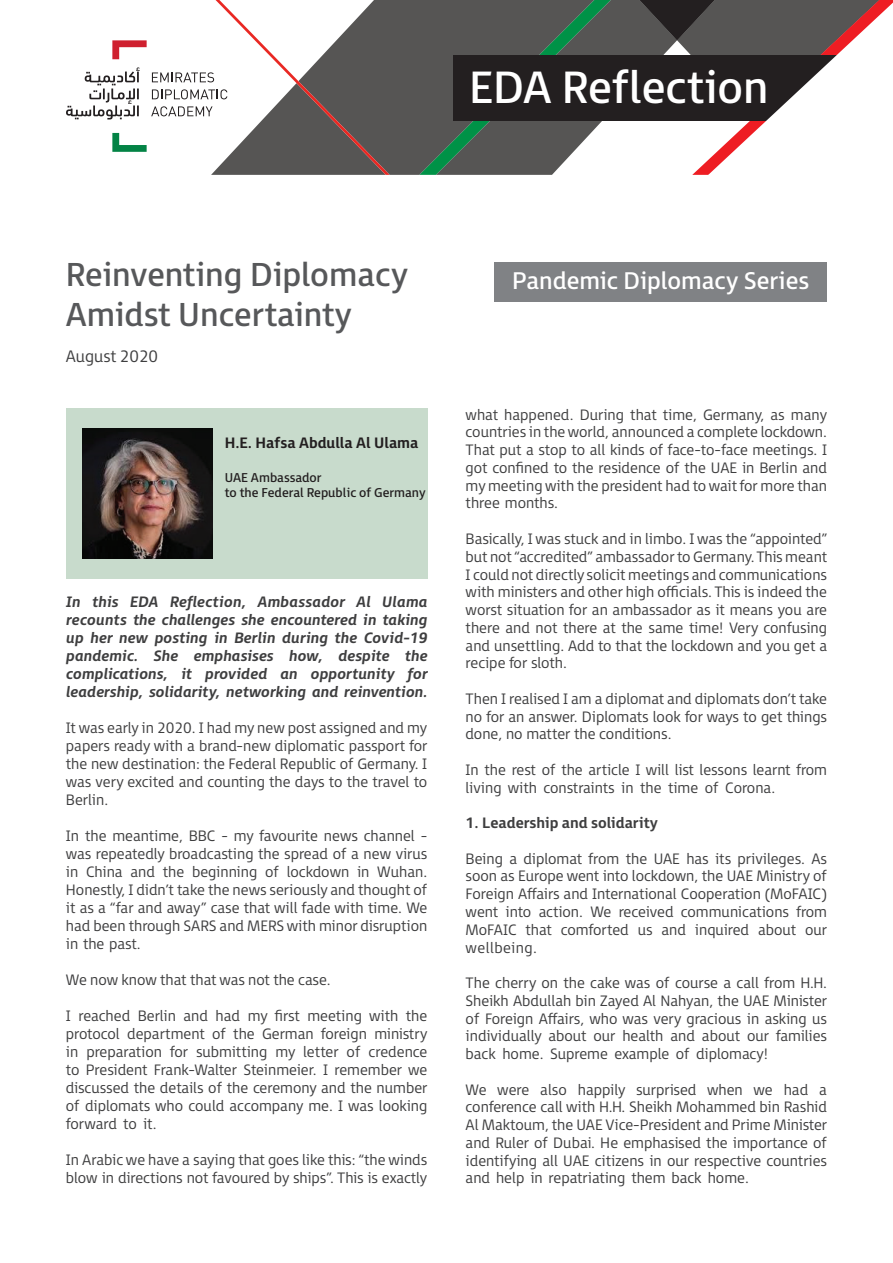
<style>
.page{position:relative;width:893px;height:1263px;background:#fff}
.page>*{position:absolute;margin:0;border:0;box-sizing:border-box;transform-origin:0 0}
.t1{font:45px "FS Millbank";color:#fff}
.t2{font:33px "FS Millbank";color:#57585a}
.t3{font:24px "FS Millbank";color:#fff}
.t4{font:300 16.5px "FS Millbank";color:#3e3e3f}
.t5{font:300 15px/17.7px "FS Millbank";color:#3e3e3f;text-align:justify}
.t6{font:italic 700 15px/18px "FS Millbank";color:#3e3e3f;text-align:justify}
.t7{font:700 15px "FS Millbank";color:#3e3e3f}
.t8{font:700 15px "FS Millbank";color:#231f20}
.t9{font:12.75px/15.3px "FS Millbank";color:#231f20}
</style>
<div class="page">
<div style="left:390px;top:0;width:29px;height:175px;background:#565554"></div>
<svg style="left:419px;top:0;width:277px;height:175px"></svg>
<svg style="left:66px;top:0;width:324px;height:175px"></svg>
<div style="left:453px;top:55px;width:421px;height:66px;background:#231f20"></div>
<svg style="left:696px;top:0;width:197px;height:175px"></svg>
<div style="left:66px;top:408px;width:361px;height:170px;background:#c8dbcc"></div>
<img style="left:83px;top:428px;width:130px;height:130px">
<div style="left:494px;top:262px;width:333px;height:40px;background:#808285"></div>
<h1 class="t1" style="left:469px;top:50px;width:301px">EDA Reflection</h1>
<h2 class="t2" style="left:66px;top:248px;width:344px">Reinventing Diplomacy</h2>
<h3 class="t3" style="left:512px;top:261px;width:299px">Pandemic Diplomacy Series</h3>
<h2 class="t2" style="left:66px;top:287px;width:287px">Amidst Uncertainty</h2>
<p class="t4" style="left:66px;top:342px;width:94px">August 2020</p>
<p class="t8" style="left:225px;top:431px;width:195px">H.E. Hafsa Abdulla Al Ulama</p>
<p class="t9" style="left:225px;top:468px;width:202px">UAE Ambassador<br>to the Federal Republic of Germany</p>
<p class="t6" style="left:66px;top:591px;width:363px">In this EDA Reflection, Ambassador Al Ulama recounts the challenges she encountered in taking up her new posting in Berlin during the Covid-19 pandemic. She emphasises how, despite the complications, it provided an opportunity for leadership, solidarity, networking and reinvention.</p>
<p class="t5" style="left:66px;top:717px;width:363px">It was early in 2020. I had my new post assigned and my papers ready with a brand-new diplomatic passport for the new destination: the Federal Republic of Germany. I was very excited and counting the days to the travel to Berlin.</p>
<p class="t5" style="left:66px;top:825px;width:363px">In the meantime, BBC - my favourite news channel - was repeatedly broadcasting the spread of a new virus in China and the beginning of lockdown in Wuhan.<br>Honestly, I didn’t take the news seriously and thought of it as a “far and away” case that will fade with time. We had been through SARS and MERS with minor disruption in the past.</p>
<p class="t5" style="left:66px;top:969px;width:266px">We now know that that was not the case.</p>
<p class="t5" style="left:66px;top:1005px;width:363px">I reached Berlin and had my first meeting with the protocol department of the German foreign ministry in preparation for submitting my letter of credence to President Frank-Walter Steinmeier. I remember we discussed the details of the ceremony and the number of diplomats who could accompany me. I was looking forward to it.</p>
<p class="t5" style="left:66px;top:1149px;width:363px">In Arabic we have a saying that goes like this: “the winds blow in directions not favoured by ships”. This is exactly</p>
<p class="t5" style="left:466px;top:404px;width:363px">what happened. During that time, Germany, as many countries in the world, announced a complete lockdown.<br>That put a stop to all kinds of face-to-face meetings. I got confined to the residence of the UAE in Berlin and my meeting with the president had to wait for more than three months.</p>
<p class="t5" style="left:466px;top:528px;width:363px">Basically, I was stuck and in limbo. I was the “appointed” but not “accredited” ambassador to Germany. This meant I could not directly solicit meetings and communications with ministers and other high officials. This is indeed the worst situation for an ambassador as it means you are there and not there at the same time! Very confusing and unsettling. Add to that the lockdown and you get a recipe for sloth.</p>
<p class="t5" style="left:466px;top:688px;width:363px">Then I realised I am a diplomat and diplomats don’t take no for an answer. Diplomats look for ways to get things done, no matter the conditions.</p>
<p class="t5" style="left:466px;top:759px;width:363px">In the rest of the article I will list lessons learnt from living with constraints in the time of Corona.</p>
<p class="t7" style="left:466px;top:810px;width:194px">1. Leadership and solidarity</p>
<p class="t5" style="left:466px;top:848px;width:363px">Being a diplomat from the UAE has its privileges. As soon as Europe went into lockdown, the UAE Ministry of Foreign Affairs and International Cooperation (MoFAIC) went into action. We received communications from MoFAIC that comforted us and inquired about our wellbeing.</p>
<p class="t5" style="left:466px;top:972px;width:363px">The cherry on the cake was of course a call from H.H.<br>Sheikh Abdullah bin Zayed Al Nahyan, the UAE Minister of Foreign Affairs, who was very gracious in asking us individually about our health and about our families back home. Supreme example of diplomacy!</p>
<p class="t5" style="left:466px;top:1079px;width:363px">We were also happily surprised when we had a conference call with H.H. Sheikh Mohammed bin Rashid Al Maktoum, the UAE Vice-President and Prime Minister and Ruler of Dubai. He emphasised the importance of identifying all UAE citizens in our respective countries and help in repatriating them back home.</p>
</div>
